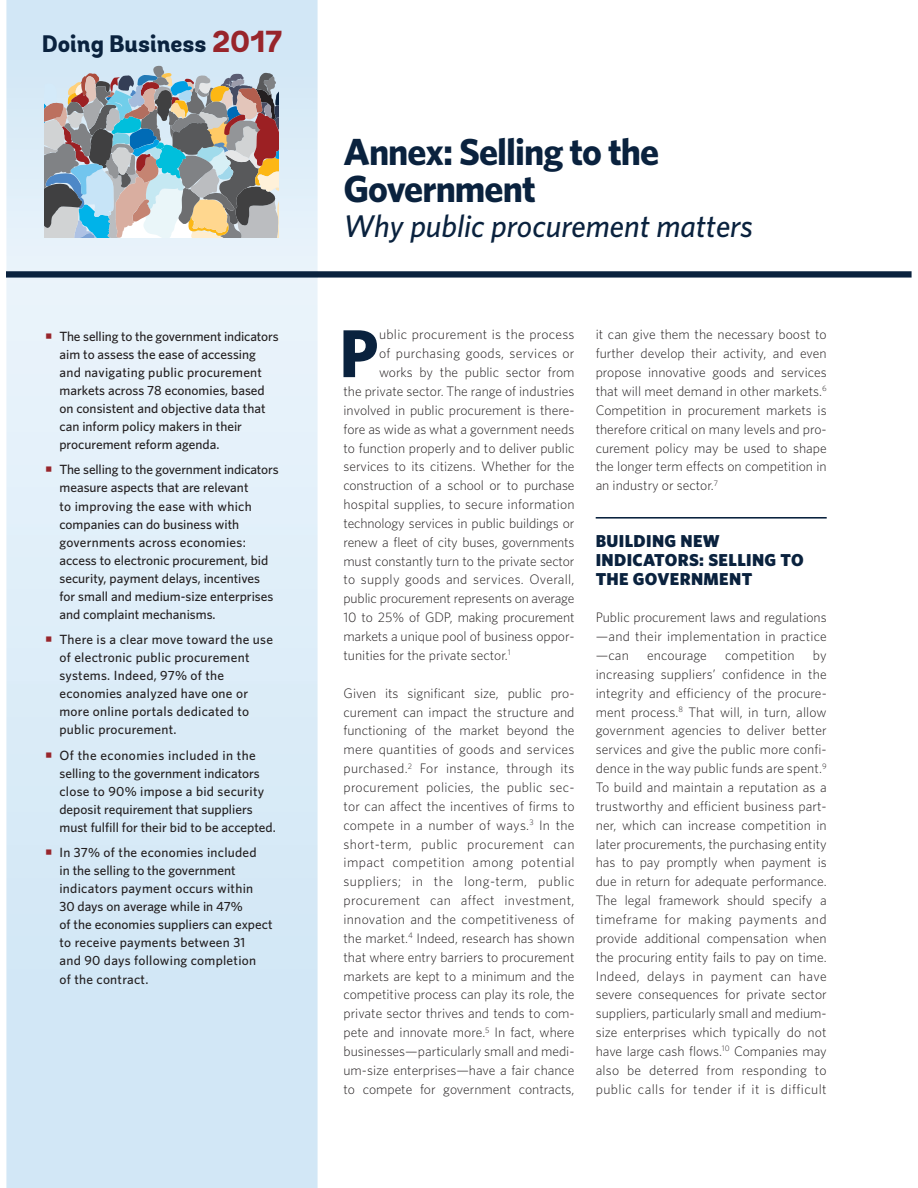
<style>
.page{position:relative;width:918px;height:1188px;background:#fff}
.page>*{position:absolute;margin:0;border:0;box-sizing:border-box;transform-origin:0 0}
.t1{font:700 67.8px "Whitney";color:#0a223e}
.t2{font:700 37.65px/37.7px "Whitney";letter-spacing:-.025em;color:#0a223e}
.t3{font:italic 500 31.5px "Whitney";color:#0a223e}
.t4{font:800 23.85px "Andes";color:#0a223e}
.t5{font:900 17.25px/18.9px "Whitney";letter-spacing:.02em;color:#0a223e}
.t6{font:300 13.8px/18.9px "Whitney";color:#231f20;text-align:justify}
.t7{font:300 13.8px "Whitney";letter-spacing:.02em;color:#231f20}
.t8{font:500 13.35px/18px "Whitney";color:#231f20}
.t9{font:500 13.35px/18px "Whitney";letter-spacing:.02em;color:#231f20}
.s1{font-size:30.3px;color:#98252b}
</style>
<div class="page">
<svg style="left:6px;top:0;width:312px;height:271px;background:#daeaf6"></svg>
<svg style="left:6px;top:278px;width:312px;height:910px;background:#dbecf7"></svg>
<div style="left:6px;top:271px;width:906px;height:7px;background:#0a223e"></div>
<svg style="left:45px;top:66px;width:233px;height:171px;background:#9ea5a6"></svg>
<hr style="left:596px;top:517px;width:231px;height:2px;background:#0a223e">
<svg style="left:46px;top:333px;width:6px;height:6px"></svg>
<svg style="left:46px;top:467px;width:6px;height:5px"></svg>
<svg style="left:46px;top:637px;width:6px;height:5px"></svg>
<svg style="left:46px;top:752px;width:6px;height:5px"></svg>
<svg style="left:46px;top:850px;width:6px;height:5px"></svg>
<h3 class="t4" style="left:42px;top:35px;width:242px">Doing Business <span class="s1">2017</span></h3>
<p class="t8" style="left:59px;top:328px;width:221px">The selling to the government indicators aim to assess the ease of accessing and navigating public procurement markets across 78 economies, based on consistent and objective data that can inform policy makers in their procurement reform agenda.</p>
<p class="t8" style="left:59px;top:462px;width:221px">The selling to the government indicators measure aspects that are relevant<br>to improving the ease with which companies can do business with governments across economies: access to electronic procurement, bid security, payment delays, incentives for small and medium-size enterprises and complaint mechanisms.</p>
<p class="t9" style="left:59px;top:632px;width:215px">There is a clear move toward the use of electronic public procurement systems. Indeed, 97% of the economies analyzed have one or more online portals dedicated to public procurement.</p>
<p class="t8" style="left:59px;top:747px;width:218px">Of the economies included in the selling to the government indicators close to 90% impose a bid security deposit requirement that suppliers must fulfill for their bid to be accepted.</p>
<p class="t8" style="left:59px;top:845px;width:215px">In 37% of the economies included<br>in the selling to the government indicators payment occurs within<br>30 days on average while in 47%<br>of the economies suppliers can expect to receive payments between 31<br>and 90 days following completion<br>of the contract.</p>
<h2 class="t2" style="left:344px;top:135px;width:317px">Annex: Selling to the<br>Government</h2>
<h3 class="t3" style="left:344px;top:215px;width:411px">Why public procurement matters</h3>
<h1 class="t1" style="left:339px;top:327px;width:41px">P</h1>
<p class="t7" style="left:379px;top:329px;width:197px">ublic procurement is the process</p>
<p class="t7" style="left:379px;top:348px;width:197px">of purchasing goods, services or</p>
<p class="t6" style="left:379px;top:364px;width:197px">works by the public sector from</p>
<p class="t6" style="left:343px;top:383px;width:233px">the private sector. The range of industries</p>
<p class="t6" style="left:343px;top:402px;width:233px">involved in public procurement is there-</p>
<p class="t6" style="left:343px;top:420px;width:232px">fore as wide as what a government needs</p>
<p class="t6" style="left:343px;top:439px;width:233px">to function properly and to deliver public</p>
<p class="t6" style="left:343px;top:458px;width:233px">services to its citizens. Whether for the</p>
<p class="t6" style="left:343px;top:477px;width:233px">construction of a school or to purchase</p>
<p class="t6" style="left:343px;top:496px;width:233px">hospital supplies, to secure information</p>
<p class="t6" style="left:343px;top:515px;width:233px">technology services in public buildings or</p>
<p class="t6" style="left:343px;top:534px;width:233px">renew a fleet of city buses, governments</p>
<p class="t6" style="left:343px;top:552px;width:233px">must constantly turn to the private sector</p>
<p class="t7" style="left:343px;top:575px;width:233px">to supply goods and services. Overall,</p>
<p class="t6" style="left:343px;top:590px;width:233px">public procurement represents on average</p>
<p class="t6" style="left:343px;top:609px;width:233px">10 to 25% of GDP, making procurement</p>
<p class="t6" style="left:343px;top:628px;width:233px">markets a unique pool of business oppor-</p>
<p class="t6" style="left:343px;top:647px;width:169px">tunities for the private sector.<sup>1</sup></p>
<p class="t6" style="left:343px;top:685px;width:233px">Given its significant size, public pro&shy;curement can impact the structure and functioning of the market beyond the mere quantities of goods and services purchased.<sup>2</sup> For instance, through its procurement policies, the public sec&shy;tor can affect the incentives of firms to compete in a number of ways.<sup>3</sup> In the short-term, public procurement can impact competition among potential suppliers; in the long-term, public procurement can affect investment, innovation and the competitiveness of the market.<sup>4</sup> Indeed, research has shown that where entry barriers to procurement markets are kept to a minimum and the competitive process can play its role, the private sector thrives and tends to com&shy;pete and innovate more.<sup>5</sup> In fact, where businesses—particularly small and medi&shy;um-size enterprises—have a fair chance to compete for government contracts,</p>
<p class="t6" style="left:596px;top:326px;width:233px">it can give them the necessary boost to further develop their activity, and even propose innovative goods and services that will meet demand in other markets.<sup>6<br></sup>Competition in procurement markets is therefore critical on many levels and pro&shy;curement policy may be used to shape the longer term effects on competition in an industry or sector.<sup>7</sup></p>
<p class="t5" style="left:596px;top:533px;width:209px">BUILDING NEW<br>INDICATORS: SELLING TO<br>THE GOVERNMENT</p>
<p class="t6" style="left:596px;top:609px;width:233px">Public procurement laws and regulations —and their implementation in practice —can</p>
<p class="t6" style="left:596px;top:647px;width:233px;text-indent:217px">by increasing suppliers’ confidence in the integrity and efficiency of the procure&shy;ment process.<sup>8</sup> That will, in turn, allow government agencies to deliver better services and give the public more confi&shy;dence in the way public funds are spent.<sup>9<br></sup>To build and maintain a reputation as a trustworthy and efficient business part&shy;ner, which can increase competition in later procurements, the purchasing entity has to pay promptly when payment is due in return for adequate performance.<br>The legal framework should specify a timeframe for making payments and provide additional compensation when the procuring entity fails to pay on time.<br>Indeed, delays in payment can have severe consequences for private sector suppliers, particularly small and medium&shy;size enterprises which typically do not have large cash flows.<sup>10</sup> Companies may also be deterred from responding to public calls for tender if it is difficult</p>
<p class="t6" style="left:647px;top:647px;width:61px">encourage</p>
<p class="t6" style="left:725px;top:647px;width:71px">competition</p>
</div>
